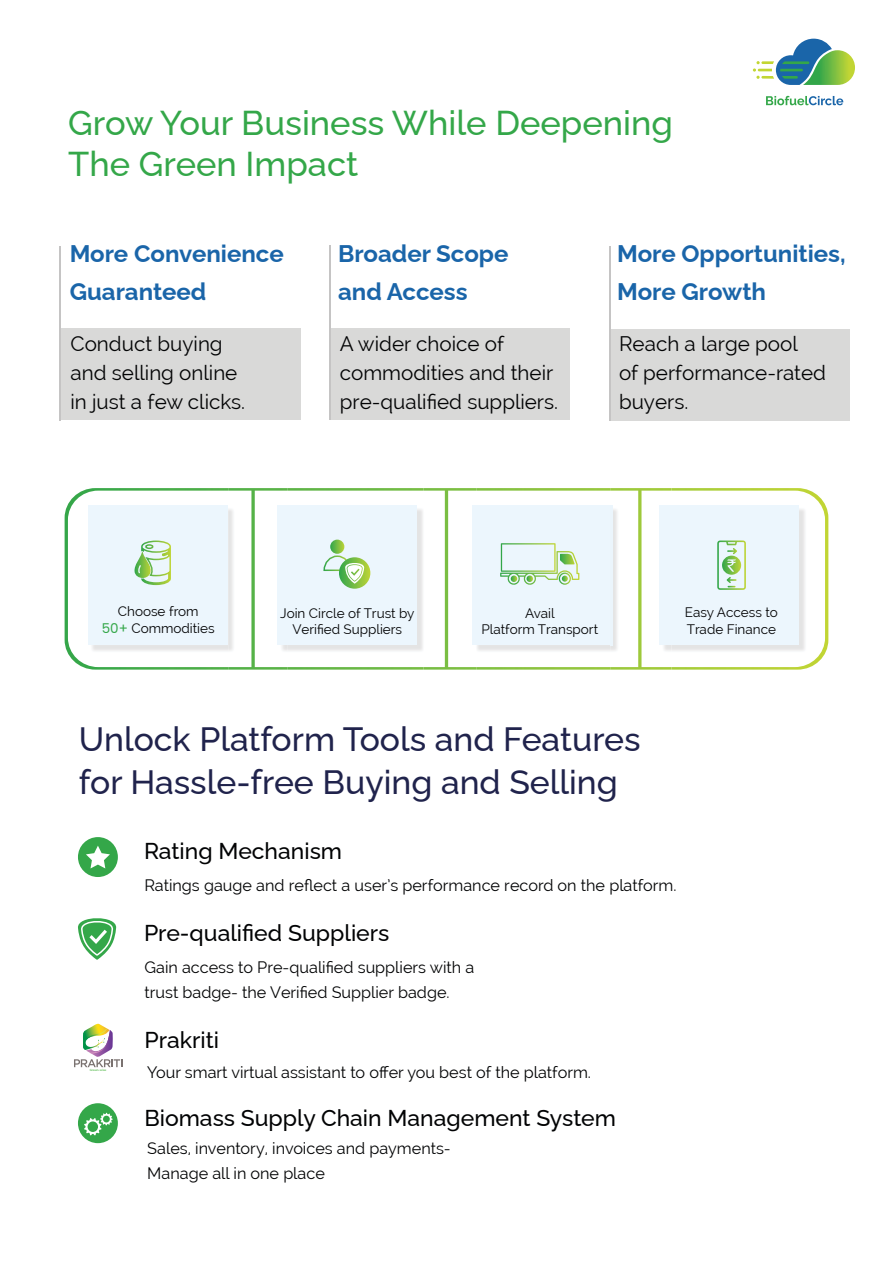
<style>
.page{position:relative;width:893px;height:1263px;background:#fff}
.page>*{position:absolute;margin:0;border:0;box-sizing:border-box;transform-origin:0 0}
.t1{font:500 34.5px/41.1px "Raleway";color:#34a749}
.t2{font:500 33.75px/43.2px "Raleway";color:#20234c}
.t3{font:700 24px/37.2px "Raleway";color:#1a65a9}
.t4{font:500 22.95px "Raleway";color:#020304}
.t5{font:20.55px/29px "Raleway";color:#020304}
.t6{font:16.2px/25.5px "Raleway";color:#020304}
.t7{font:13.5px/16.2px "Raleway";color:#020304;text-align:center}
.t8{font:600 3px "Raleway";color:#52b849}
.s1{font-family:"Poppins";color:#34a749}
</style>
<div class="page">
<div style="left:61px;top:329px;width:239px;height:91px;background:#d9d9d8"></div>
<div style="left:330px;top:329px;width:240px;height:91px;background:#d9d9d8"></div>
<div style="left:610px;top:329px;width:240px;height:91px;background:#d9d9d8"></div>
<div style="left:78px;top:837px;width:40px;height:40px;background:#34a749;border-radius:50%"></div>
<svg style="left:86px;top:846px;width:24px;height:22px"></svg>
<svg style="left:78px;top:918px;width:39px;height:42px"></svg>
<img style="left:65px;top:488px;width:163px;height:182px">
<div style="left:88px;top:505px;width:140px;height:140px;background:#ecf6fd"></div>
<img style="left:287px;top:488px;width:137px;height:182px">
<img style="left:228px;top:488px;width:59px;height:182px">
<div style="left:278px;top:505px;width:139px;height:140px;background:#ecf6fd"></div>
<img style="left:476px;top:488px;width:134px;height:182px">
<img style="left:424px;top:488px;width:52px;height:182px">
<div style="left:473px;top:505px;width:139px;height:140px;background:#ecf6fd"></div>
<img style="left:671px;top:488px;width:158px;height:182px">
<img style="left:610px;top:488px;width:61px;height:182px">
<img style="left:610px;top:505px;width:2px;height:140px">
<div style="left:659px;top:505px;width:140px;height:140px;background:#ecf6fd"></div>
<svg style="left:500px;top:543px;width:79px;height:42px"></svg>
<svg style="left:330px;top:540px;width:14px;height:14px"></svg>
<svg style="left:339px;top:557px;width:31px;height:32px"></svg>
<svg style="left:323px;top:555px;width:42px;height:29px"></svg>
<svg style="left:134px;top:540px;width:37px;height:46px"></svg>
<svg style="left:717px;top:540px;width:29px;height:50px"></svg>
<svg style="left:766px;top:96px;width:77px;height:9px"></svg>
<svg style="left:753px;top:39px;width:102px;height:46px"></svg>
<div style="left:78px;top:1103px;width:40px;height:40px;background:#34a749;border-radius:50%"></div>
<svg style="left:84px;top:1113px;width:29px;height:22px"></svg>
<hr style="left:329px;top:245px;width:1px;height:175px;background:#c5c4c4">
<hr style="left:60px;top:246px;width:1px;height:174px;background:#c5c4c4">
<hr style="left:609px;top:246px;width:1px;height:174px;background:#c5c4c4">
<svg style="left:74px;top:1024px;width:48px;height:43px"></svg>
<h1 class="t1" style="left:68px;top:99px;width:606px">Grow Your Business While Deepening<br>The Green Impact</h1>
<h3 class="t3" style="left:70px;top:233px;width:216px">More Convenience<br>Guaranteed</h3>
<h3 class="t3" style="left:338px;top:233px;width:172px">Broader Scope and Access</h3>
<h3 class="t3" style="left:617px;top:233px;width:230px">More Opportunities,<br>More Growth</h3>
<p class="t5" style="left:71px;top:330px;width:176px">Conduct buying and selling online in just a few clicks.</p>
<p class="t5" style="left:340px;top:330px;width:220px">A wider choice of commodities and their pre-qualified suppliers.</p>
<p class="t5" style="left:619px;top:330px;width:209px">Reach a large pool<br>of performance-rated buyers.</p>
<p class="t7" style="left:102px;top:603px;width:114px">Choose from<br><span class="s1">50+</span> Commodities</p>
<p class="t7" style="left:481px;top:605px;width:118px">Avail<br>Platform Transport</p>
<p class="t7" style="left:685px;top:604px;width:94px;text-align:left">Easy Access to<br>Trade Finance</p>
<p class="t7" style="left:280px;top:605px;width:136px">Join Circle of Trust by<br>Verified Suppliers</p>
<h2 class="t2" style="left:79px;top:714px;width:563px">Unlock Platform Tools and Features for Hassle-free Buying and Selling</h2>
<h3 class="t4" style="left:144px;top:833px;width:200px">Rating Mechanism</h3>
<p class="t6" style="left:144px;top:872px;width:534px">Ratings gauge and reflect a user’s performance record on the platform.</p>
<h3 class="t4" style="left:144px;top:915px;width:247px">Pre-qualified Suppliers</h3>
<p class="t6" style="left:144px;top:954px;width:331px">Gain access to Pre-qualified suppliers with a trust badge- the Verified Supplier badge.</p>
<p class="t8" style="left:90px;top:1068px;width:18px">Green-wise</p>
<h3 class="t4" style="left:144px;top:1021px;width:76px">Prakriti</h3>
<p class="t6" style="left:147px;top:1060px;width:445px">Your smart virtual assistant to offer you best of the platform.</p>
<h3 class="t4" style="left:144px;top:1099px;width:473px">Biomass Supply Chain Management System</h3>
<p class="t6" style="left:147px;top:1135px;width:305px">Sales, inventory, invoices and payments-<br>Manage all in one place</p>
</div>
